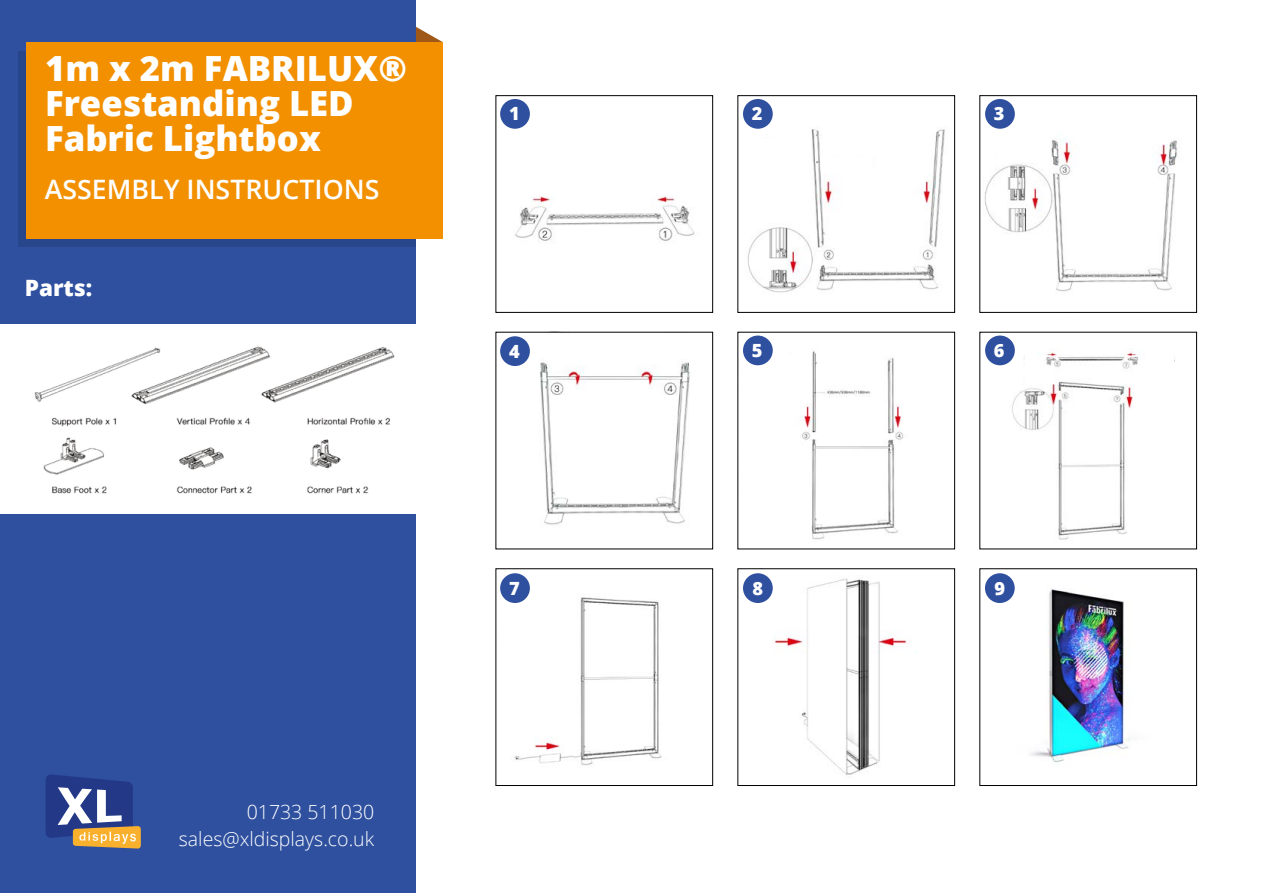
<style>
.page{position:relative;width:1263px;height:893px;background:#fff}
.page>*{position:absolute;margin:0;border:0;box-sizing:border-box;transform-origin:0 0}
.t1{font:800 34.65px/35.2px "Open Sans";color:#fff}
.t2{font:600 26.7px "Open Sans";color:#fff}
.t3{font:800 22.5px "Open Sans";color:#fff}
.t4{font:300 19.5px/27.5px "Open Sans";color:#fff;text-align:right}
.t5{font:800 18.15px "Open Sans";color:#fff}
</style>
<div class="page">
<img style="left:985px;top:573px;width:146px;height:189px">
<img style="left:743px;top:573px;width:164px;height:202px">
<img style="left:500px;top:573px;width:162px;height:192px">
<div style="left:534px;top:579px;width:12px;height:38px;background:#fff"></div>
<img style="left:1002px;top:336px;width:196px;height:212px">
<div style="left:1011px;top:351px;width:12px;height:38px;background:#fff"></div>
<div style="left:1161px;top:354px;width:13px;height:13px;background:#fff"></div>
<div style="left:1142px;top:481px;width:57px;height:34px;background:#fff"></div>
<img style="left:743px;top:335px;width:161px;height:205px">
<div style="left:783px;top:340px;width:11px;height:11px;background:#fff"></div>
<img style="left:500px;top:336px;width:190px;height:189px">
<img style="left:984px;top:122px;width:194px;height:170px">
<div style="left:996px;top:148px;width:11px;height:16px;background:#fff"></div>
<img style="left:743px;top:99px;width:202px;height:194px">
<div style="left:762px;top:114px;width:17px;height:23px;background:#fff"></div>
<svg style="left:820px;top:157px;width:52px;height:14px"></svg>
<img style="left:515px;top:195px;width:180px;height:46px">
<div style="left:0;top:0;width:416px;height:893px;background:#2e509f"></div>
<svg style="left:46px;top:774px;width:95px;height:75px"></svg>
<svg style="left:18px;top:52px;width:398px;height:195px;background:#374b80"></svg>
<svg style="left:416px;top:27px;width:27px;height:15px"></svg>
<div style="left:26px;top:42px;width:417px;height:196px;background:#f29000"></div>
<div style="left:496px;top:95px;width:217px;height:218px;border:1px solid #000"></div>
<div style="left:738px;top:95px;width:217px;height:218px;border:1px solid #000"></div>
<div style="left:979px;top:95px;width:218px;height:218px;border:1px solid #000"></div>
<div style="left:496px;top:568px;width:217px;height:218px;border:1px solid #000"></div>
<div style="left:738px;top:568px;width:217px;height:218px;border:1px solid #000"></div>
<div style="left:979px;top:568px;width:218px;height:218px;border:1px solid #000"></div>
<div style="left:500px;top:99px;width:30px;height:30px;background:#2e509f;border-radius:50%"></div>
<div style="left:743px;top:99px;width:30px;height:30px;background:#2e509f;border-radius:50%"></div>
<div style="left:985px;top:99px;width:30px;height:30px;background:#2e509f;border-radius:50%"></div>
<div style="left:500px;top:336px;width:30px;height:30px;background:#2e509f;border-radius:50%"></div>
<div style="left:743px;top:336px;width:30px;height:29px;background:#2e509f;border-radius:50%"></div>
<div style="left:985px;top:336px;width:30px;height:29px;background:#2e509f;border-radius:50%"></div>
<div style="left:500px;top:573px;width:30px;height:30px;background:#2e509f;border-radius:50%"></div>
<div style="left:743px;top:573px;width:30px;height:30px;background:#2e509f;border-radius:50%"></div>
<div style="left:985px;top:573px;width:30px;height:30px;background:#2e509f;border-radius:50%"></div>
<img style="left:0;top:324px;width:416px;height:189px">
<p class="t1" style="left:45px;top:49px;width:363px">1m x 2m FABRILUX®<br>Freestanding LED<br>Fabric Lightbox</p>
<p class="t2" style="left:45px;top:171px;width:336px">ASSEMBLY INSTRUCTIONS</p>
<p class="t3" style="left:25px;top:270px;width:69px">Parts:</p>
<p class="t4" style="left:179px;top:798px;width:197px">01733 511030 sales@xldisplays.co.uk</p>
<p class="t5" style="left:509px;top:100px;width:12px">1</p>
<p class="t5" style="left:752px;top:100px;width:12px">2</p>
<p class="t5" style="left:994px;top:100px;width:12px">3</p>
<p class="t5" style="left:509px;top:337px;width:12px">4</p>
<p class="t5" style="left:752px;top:337px;width:12px">5</p>
<p class="t5" style="left:994px;top:337px;width:12px">6</p>
<p class="t5" style="left:509px;top:574px;width:12px">7</p>
<p class="t5" style="left:752px;top:574px;width:12px">8</p>
<p class="t5" style="left:994px;top:574px;width:12px">9</p>
</div>
